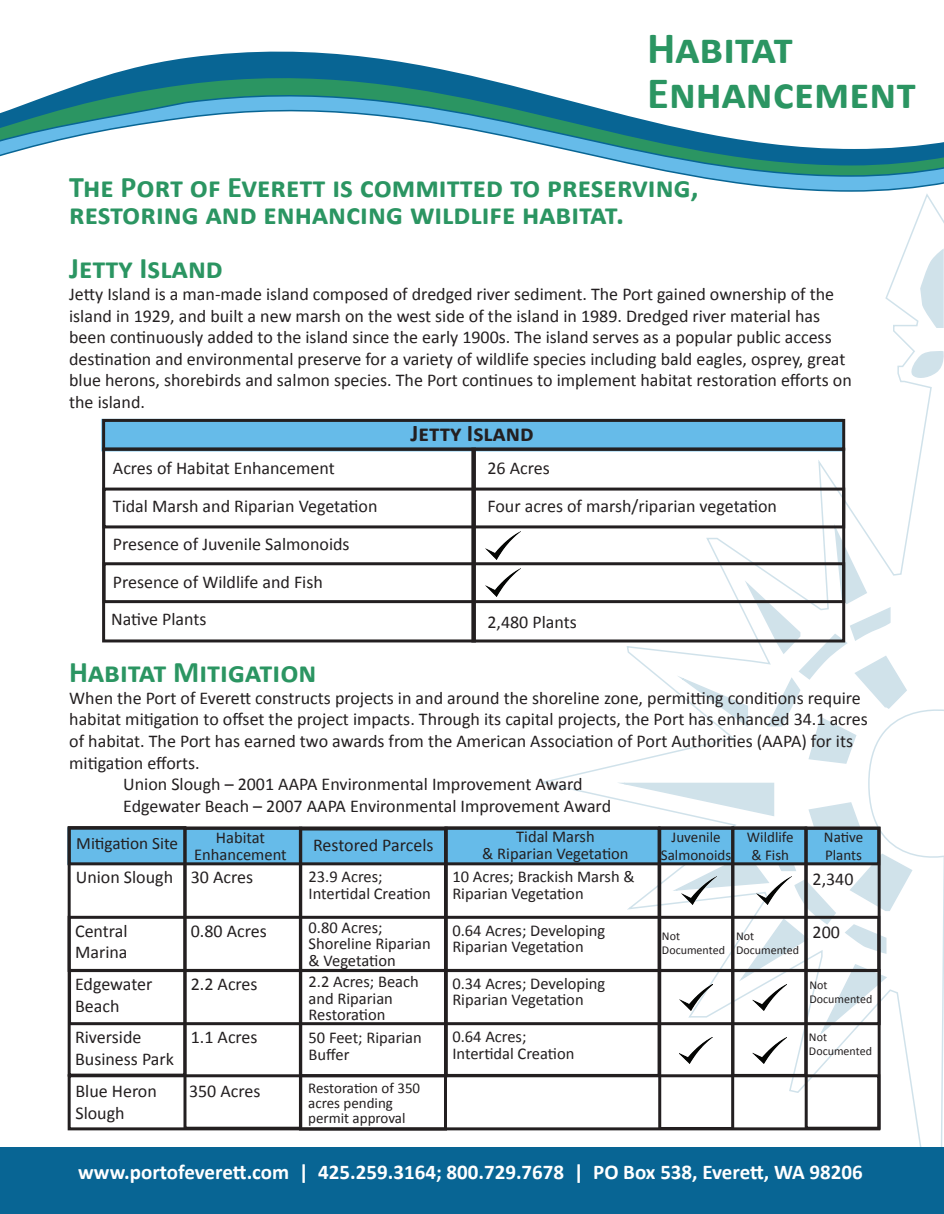
<style>
.page{position:relative;width:944px;height:1214px;background:#fff}
.page>*{position:absolute;margin:0;border:0;box-sizing:border-box;transform-origin:0 0}
.t1{font:700 45px/45px "Calibri";color:#2b9562}
.t2{font:700 30px/27px "Calibri";color:#2b9562}
.t3{font:700 24px "Calibri";color:#231f20}
.t4{font:700 21px "Calibri";color:#fff}
.t5{font:18px/21.6px "Calibri";color:#231f20}
.t6{font:17.25px "Calibri";color:#231f20}
.t7{font:16.5px/16.5px "Calibri";color:#231f20}
.t8{font:15px/18px "Calibri";color:#231f20}
.t9{font:12px/14.4px "Calibri";color:#231f20}
</style>
<div class="page">
<svg style="left:537px;top:194px;width:407px;height:953px"></svg>
<svg style="left:610px;top:782px;width:303px;height:256px"></svg>
<svg style="left:671px;top:519px;width:237px;height:246px"></svg>
<svg style="left:910px;top:350px;width:34px;height:31px"></svg>
<svg style="left:919px;top:248px;width:25px;height:81px"></svg>
<div style="left:101px;top:419px;width:742px;height:32px;background:#66bbe9;border:2px solid #66bbe9"></div>
<svg style="left:134px;top:51px;width:300px;height:17px;fill:#086594"></svg>
<svg style="left:0;top:68px;width:944px;height:124px"></svg>
<div style="left:0;top:1147px;width:944px;height:67px;background:#086594"></div>
<div style="left:102px;top:488px;width:743px;height:40px;border:3px solid #231f20"></div>
<div style="left:102px;top:419px;width:743px;height:32px;border:3px solid #231f20"></div>
<div style="left:102px;top:448px;width:374px;height:194px;border:3px solid #231f20"></div>
<div style="left:471px;top:448px;width:374px;height:194px;border:3px solid #231f20"></div>
<div style="left:103px;top:562px;width:742px;height:41px;border:3px solid #231f20"></div>
<img style="left:485px;top:532px;width:35px;height:27px">
<img style="left:485px;top:569px;width:35px;height:27px">
<div style="left:67px;top:827px;width:812px;height:38px;background:#66bbe9"></div>
<div style="left:68px;top:916px;width:812px;height:56px;border:3px solid #231f20"></div>
<div style="left:68px;top:827px;width:812px;height:38px;border:3px solid #231f20"></div>
<div style="left:68px;top:826px;width:118px;height:251px;border:3px solid #231f20"></div>
<div style="left:444px;top:826px;width:216px;height:251px;border:3px solid #231f20"></div>
<div style="left:658px;top:826px;width:76px;height:304px;border:3px solid #231f20"></div>
<div style="left:731px;top:826px;width:76px;height:251px;border:3px solid #231f20"></div>
<div style="left:183px;top:827px;width:119px;height:303px;border:3px solid #231f20"></div>
<div style="left:805px;top:827px;width:76px;height:303px;border:3px solid #231f20"></div>
<div style="left:68px;top:969px;width:813px;height:56px;border:3px solid #231f20"></div>
<img style="left:680px;top:984px;width:33px;height:26px">
<img style="left:679px;top:1037px;width:34px;height:26px">
<img style="left:753px;top:984px;width:33px;height:26px">
<img style="left:753px;top:1037px;width:33px;height:26px">
<div style="left:68px;top:1074px;width:812px;height:56px;border:3px solid #231f20"></div>
<div style="left:299px;top:827px;width:148px;height:303px;border:3px solid #231f20"></div>
<img style="left:681px;top:877px;width:35px;height:27px">
<img style="left:756px;top:877px;width:36px;height:27px">
<h1 class="t1" style="left:647px;top:25px;width:270px">Habitat<br>Enhancement</h1>
<h2 class="t2" style="left:69px;top:174px;width:631px">The Port of Everett is committed to preserving, restoring and enhancing wildlife habitat.</h2>
<h2 class="t2" style="left:69px;top:255px;width:155px">Jetty Island</h2>
<p class="t5" style="left:69px;top:283px;width:784px">Jetty Island is a man-made island composed of dredged river sediment. The Port gained ownership of the island in 1929, and built a new marsh on the west side of the island in 1989. Dredged river material has been continuously added to the island since the early 1900s. The island serves as a popular public access destination and environmental preserve for a variety of wildlife species including bald eagles, osprey, great blue herons, shorebirds and salmon species. The Port continues to implement habitat restoration efforts on the island.</p>
<h3 class="t3" style="left:411px;top:418px;width:125px">Jetty Island</h3>
<p class="t5" style="left:111px;top:450px;width:268px;line-height:37.7px">Acres of Habitat Enhancement<br>Tidal Marsh and Riparian Vegetation<br>Presence of Juvenile Salmonoids<br>Presence of Wildlife and Fish<br>Native Plants</p>
<p class="t5" style="left:487px;top:450px;width:291px;line-height:38px">26 Acres<br>Four acres of marsh/riparian vegetation</p>
<p class="t5" style="left:487px;top:611px;width:91px">2,480 Plants</p>
<h2 class="t2" style="left:69px;top:659px;width:249px">Habitat Mitigation</h2>
<p class="t5" style="left:69px;top:687px;width:793px">When the Port of Everett constructs projects in and around the shoreline zone, permitting conditions require</p>
<p class="t5" style="left:69px;top:709px;width:800px">habitat mitigation to offset the project impacts. Through its capital projects, the Port has enhanced 34.1 acres</p>
<p class="t5" style="left:69px;top:730px;width:785px">of habitat. The Port has earned two awards from the American Association of Port Authorities (AAPA) for its</p>
<p class="t5" style="left:69px;top:752px;width:132px">mitigation efforts.</p>
<p class="t5" style="left:123px;top:773px;width:461px">Union Slough – 2001 AAPA Environmental Improvement Award</p>
<p class="t5" style="left:123px;top:795px;width:489px">Edgewater Beach – 2007 AAPA Environmental Improvement Award</p>
<p class="t7" style="left:516px;top:829px;width:80px">Tidal Marsh</p>
<p class="t6" style="left:76px;top:832px;width:103px">Mitigation Site</p>
<p class="t8" style="left:747px;top:828px;width:48px">Wildlife &amp; Fish</p>
<p class="t8" style="left:824px;top:828px;width:41px">Native<br>Plants</p>
<p class="t7" style="left:194px;top:830px;width:94px;text-align:center">Habitat<br>Enhancement</p>
<p class="t5" style="left:313px;top:834px;width:122px">Restored Parcels</p>
<p class="t8" style="left:661px;top:828px;width:72px;text-align:center">Juvenile<br>Salmonoids</p>
<p class="t7" style="left:482px;top:845px;width:148px">&amp; Riparian Vegetation</p>
<p class="t5" style="left:76px;top:866px;width:99px">Union Slough</p>
<p class="t5" style="left:75px;top:920px;width:54px">Central<br>Marina</p>
<p class="t5" style="left:75px;top:973px;width:79px">Edgewater<br>Beach</p>
<p class="t5" style="left:75px;top:1026px;width:100px">Riverside<br>Business Park</p>
<p class="t5" style="left:75px;top:1080px;width:83px">Blue Heron<br>Slough</p>
<p class="t5" style="left:191px;top:866px;width:64px">30 Acres</p>
<p class="t5" style="left:191px;top:920px;width:78px">0.80 Acres</p>
<p class="t5" style="left:191px;top:973px;width:68px">2.2 Acres</p>
<p class="t5" style="left:191px;top:1026px;width:68px">1.1 Acres</p>
<p class="t7" style="left:309px;top:868px;width:124px">23.9 Acres;<br>Intertidal Creation</p>
<p class="t7" style="left:309px;top:919px;width:124px">0.80 Acres;<br>Shoreline Riparian &amp; Vegetation</p>
<p class="t7" style="left:309px;top:974px;width:112px">2.2 Acres; Beach and Riparian<br>Restoration</p>
<p class="t7" style="left:309px;top:1030px;width:115px">50 Feet; Riparian<br>Buffer</p>
<p class="t5" style="left:189px;top:1080px;width:73px">350 Acres</p>
<p class="t8" style="left:308px;top:1080px;width:113px;line-height:15px">Restoration of 350 acres pending permit approval</p>
<p class="t7" style="left:452px;top:868px;width:184px">10 Acres; Brackish Marsh &amp;<br>Riparian Vegetation</p>
<p class="t7" style="left:452px;top:922px;width:154px">0.64 Acres; Developing<br>Riparian Vegetation</p>
<p class="t7" style="left:452px;top:975px;width:154px">0.34 Acres; Developing<br>Riparian Vegetation</p>
<p class="t7" style="left:452px;top:1028px;width:124px">0.64 Acres;<br>Intertidal Creation</p>
<p class="t9" style="left:662px;top:929px;width:64px">Not<br>Documented</p>
<p class="t9" style="left:736px;top:929px;width:64px">Not<br>Documented</p>
<p class="t5" style="left:812px;top:868px;width:43px">2,340</p>
<p class="t5" style="left:812px;top:921px;width:29px">200</p>
<p class="t9" style="left:809px;top:978px;width:64px">Not<br>Documented</p>
<p class="t9" style="left:809px;top:1030px;width:64px">Not<br>Documented</p>
<p class="t4" style="left:78px;top:1159px;width:786px">www.portofeverett.com | 425.259.3164; 800.729.7678 | PO Box 538, Everett, WA 98206</p>
</div>
